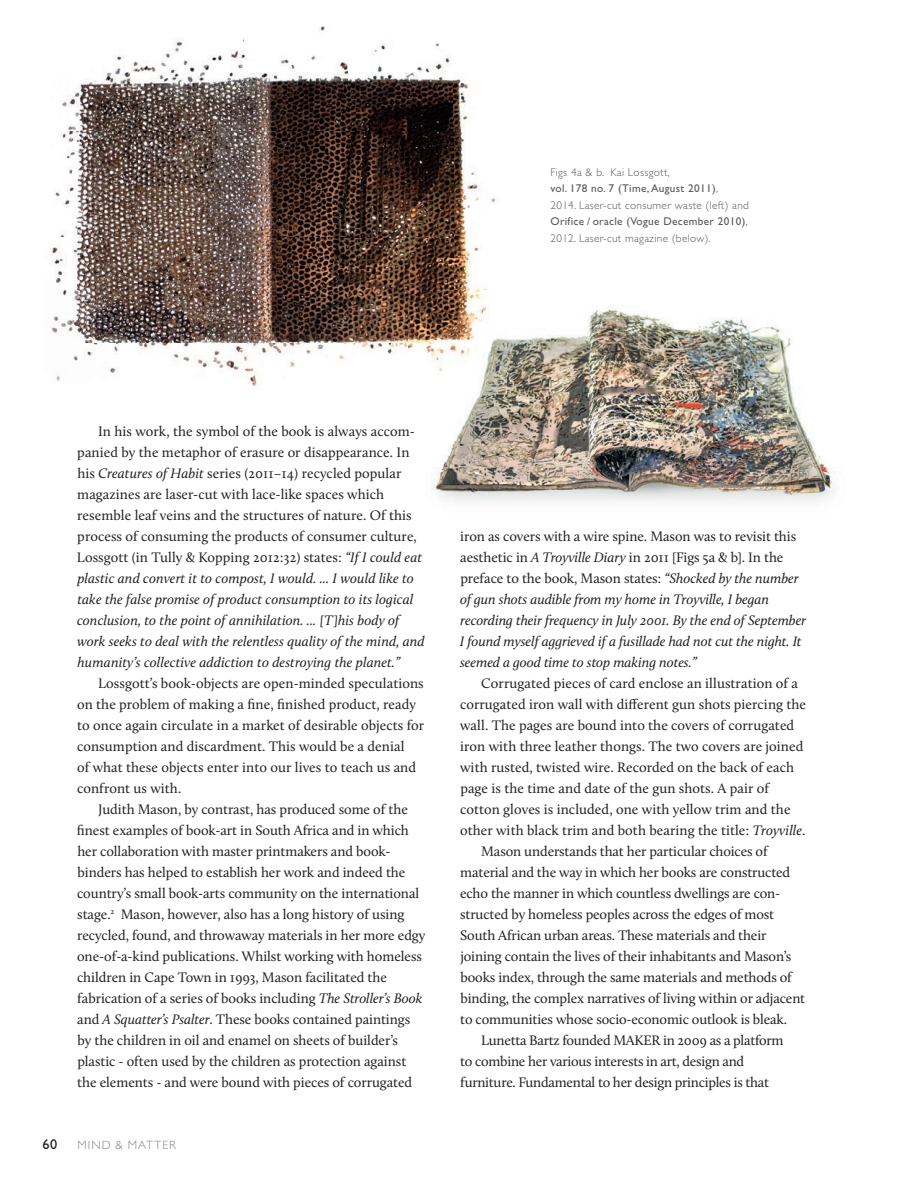
<style>
.page{position:relative;width:915px;height:1191px;background:#fff}
.page>*{position:absolute;margin:0;border:0;box-sizing:border-box;transform-origin:0 0}
.t1{font:14.25px "Calluna";letter-spacing:-.005em;color:#231f20}
.t2{font:italic 14.25px "Calluna";letter-spacing:.005em;color:#231f20}
.t3{font:14.25px "Gill Sans Std";color:#231f20}
.t4{font:300 12px "Gill Sans Std";letter-spacing:.085em;color:#808285}
.t5{font:300 11.25px/16.5px "Gill Sans Std";letter-spacing:.03em;color:#57585a}
.s1{font-weight:400}
.s2{font-style:italic}
</style>
<div class="page">
<img style="left:431px;top:306px;width:405px;height:196px">
<img style="left:50px;top:26px;width:403px;height:318px">
<img style="left:453px;top:78px;width:43px;height:216px">
<img style="left:56px;top:344px;width:352px;height:46px">
<img style="left:408px;top:294px;width:98px;height:103px">
<p class="t5" style="left:550px;top:164px;width:200px">Figs 4a &amp; b. Kai Lossgott,<br><span class="s1">vol. 178 no. 7 (Time, August 2011)</span>,<br>2014. Laser-cut consumer waste (left) and <span class="s1">Orifice / oracle (Vogue December 2010)</span>, 2012. Laser-cut magazine (below).</p>
<p class="t1" style="left:98px;top:422px;width:318px">In his work, the symbol of the book is always accom-</p>
<p class="t1" style="left:77px;top:443px;width:333px">panied by the metaphor of erasure or disappearance. In</p>
<p class="t1" style="left:77px;top:464px;width:325px">his <span class="s2">Creatures of Habit</span> series (2011–14) recycled popular</p>
<p class="t1" style="left:77px;top:485px;width:308px">magazines are laser-cut with lace-like spaces which</p>
<p class="t1" style="left:77px;top:506px;width:336px">resemble leaf veins and the structures of nature. Of this</p>
<p class="t1" style="left:77px;top:527px;width:341px">process of consuming the products of consumer culture,</p>
<p class="t1" style="left:77px;top:548px;width:346px">Lossgott (in Tully &amp; Kopping 2012:32) states: <span class="s2">“If I could eat</span></p>
<p class="t2" style="left:77px;top:569px;width:338px">plastic and convert it to compost, I would. ... I would like to</p>
<p class="t2" style="left:77px;top:590px;width:337px">take the false promise of product consumption to its logical</p>
<p class="t2" style="left:77px;top:611px;width:323px">conclusion, to the point of annihilation. ... [T]his body of</p>
<p class="t2" style="left:77px;top:632px;width:349px">work seeks to deal with the relentless quality of the mind, and</p>
<p class="t2" style="left:78px;top:653px;width:324px">humanity’s collective addiction to destroying the planet.”</p>
<p class="t1" style="left:98px;top:674px;width:327px">Lossgott’s book-objects are open-minded speculations</p>
<p class="t1" style="left:77px;top:695px;width:340px">on the problem of making a fine, finished product, ready</p>
<p class="t1" style="left:77px;top:716px;width:348px">to once again circulate in a market of desirable objects for</p>
<p class="t1" style="left:77px;top:737px;width:329px">consumption and discardment. This would be a denial</p>
<p class="t1" style="left:77px;top:758px;width:340px">of what these objects enter into our lives to teach us and</p>
<p class="t1" style="left:77px;top:779px;width:106px">confront us with.</p>
<p class="t1" style="left:98px;top:800px;width:311px">Judith Mason, by contrast, has produced some of the</p>
<p class="t1" style="left:77px;top:822px;width:333px">finest examples of book-art in South Africa and in which</p>
<p class="t1" style="left:77px;top:843px;width:315px">her collaboration with master printmakers and book-</p>
<p class="t1" style="left:78px;top:864px;width:329px">binders has helped to establish her work and indeed the</p>
<p class="t1" style="left:77px;top:885px;width:343px">country’s small book-arts community on the international</p>
<p class="t1" style="left:77px;top:905px;width:328px">stage.<sup>2</sup> Mason, however, also has a long history of using</p>
<p class="t1" style="left:77px;top:926px;width:349px">recycled, found, and throwaway materials in her more edgy</p>
<p class="t1" style="left:77px;top:947px;width:346px">one-of-a-kind publications. Whilst working with homeless</p>
<p class="t1" style="left:77px;top:968px;width:311px">children in Cape Town in 1993, Mason facilitated the</p>
<p class="t1" style="left:77px;top:989px;width:346px">fabrication of a series of books including <span class="s2">The Stroller’s Book</span></p>
<p class="t1" style="left:77px;top:1010px;width:334px">and <span class="s2">A Squatter’s Psalter</span>. These books contained paintings</p>
<p class="t1" style="left:78px;top:1031px;width:322px">by the children in oil and enamel on sheets of builder’s</p>
<p class="t1" style="left:77px;top:1052px;width:330px">plastic - often used by the children as protection against</p>
<p class="t1" style="left:77px;top:1073px;width:336px">the elements - and were bound with pieces of corrugated</p>
<p class="t3" style="left:43px;top:1135px;width:16px">60</p>
<p class="t4" style="left:77px;top:1137px;width:100px">MIND &amp; MATTER</p>
<p class="t1" style="left:460px;top:527px;width:337px">iron as covers with a wire spine. Mason was to revisit this</p>
<p class="t1" style="left:460px;top:548px;width:325px">aesthetic in <span class="s2">A Troyville Diary</span> in 2011 [Figs 5a &amp; b]. In the</p>
<p class="t1" style="left:460px;top:569px;width:340px">preface to the book, Mason states: <span class="s2">“Shocked by the number</span></p>
<p class="t2" style="left:460px;top:590px;width:310px">of gun shots audible from my home in Troyville, I began</p>
<p class="t2" style="left:460px;top:611px;width:347px">recording their frequency in July 2001. By the end of September</p>
<p class="t2" style="left:460px;top:632px;width:343px">I found myself aggrieved if a fusillade had not cut the night. It</p>
<p class="t2" style="left:460px;top:653px;width:238px">seemed a good time to stop making notes.”</p>
<p class="t1" style="left:481px;top:674px;width:318px">Corrugated pieces of card enclose an illustration of a</p>
<p class="t1" style="left:460px;top:695px;width:347px">corrugated iron wall with different gun shots piercing the</p>
<p class="t1" style="left:460px;top:716px;width:335px">wall. The pages are bound into the covers of corrugated</p>
<p class="t1" style="left:460px;top:737px;width:344px">iron with three leather thongs. The two covers are joined</p>
<p class="t1" style="left:460px;top:758px;width:335px">with rusted, twisted wire. Recorded on the back of each</p>
<p class="t1" style="left:460px;top:780px;width:310px">page is the time and date of the gun shots. A pair of</p>
<p class="t1" style="left:460px;top:801px;width:332px">cotton gloves is included, one with yellow trim and the</p>
<p class="t1" style="left:460px;top:822px;width:347px">other with black trim and both bearing the title: <span class="s2">Troyville</span>.</p>
<p class="t1" style="left:481px;top:843px;width:288px">Mason understands that her particular choices of</p>
<p class="t1" style="left:460px;top:864px;width:331px">material and the way in which her books are constructed</p>
<p class="t1" style="left:460px;top:885px;width:321px">echo the manner in which countless dwellings are con-</p>
<p class="t1" style="left:460px;top:906px;width:315px">structed by homeless peoples across the edges of most</p>
<p class="t1" style="left:460px;top:927px;width:308px">South African urban areas. These materials and their</p>
<p class="t1" style="left:460px;top:948px;width:332px">joining contain the lives of their inhabitants and Mason’s</p>
<p class="t1" style="left:460px;top:969px;width:333px">books index, through the same materials and methods of</p>
<p class="t1" style="left:460px;top:990px;width:346px">binding, the complex narratives of living within or adjacent</p>
<p class="t1" style="left:460px;top:1011px;width:328px">to communities whose socio-economic outlook is bleak.</p>
<p class="t1" style="left:481px;top:1032px;width:304px">Lunetta Bartz founded MAKER in 2009 as a platform</p>
<p class="t1" style="left:460px;top:1053px;width:285px">to combine her various interests in art, design and</p>
<p class="t1" style="left:460px;top:1074px;width:310px">furniture. Fundamental to her design principles is that</p>
</div>
